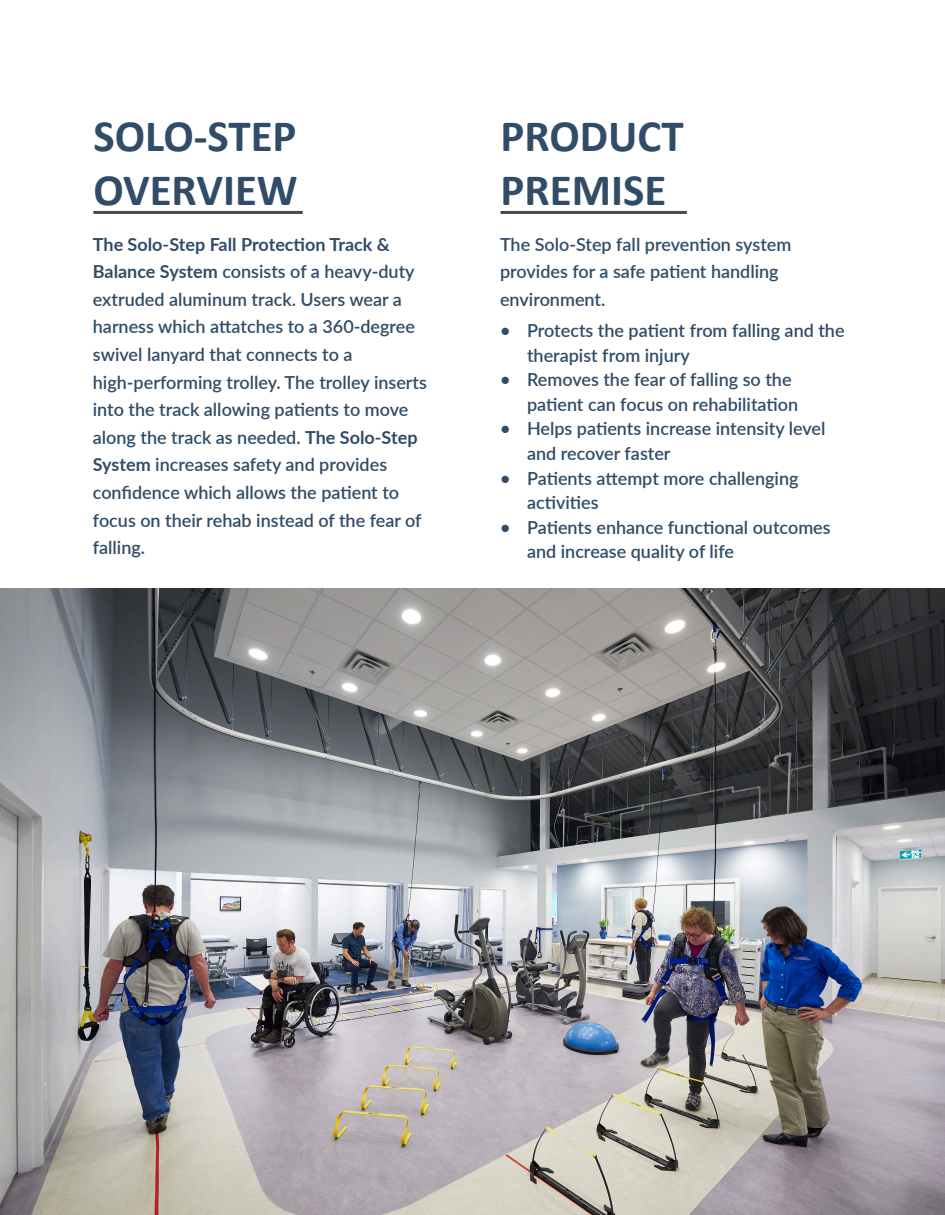
<style>
.page{position:relative;width:945px;height:1215px;background:#fff}
.page>*{position:absolute;margin:0;border:0;box-sizing:border-box;transform-origin:0 0}
.t1{font:700 45px "Calibri";color:#314c66}
.t2{font:600 18px/27.6px "Lato";color:#314c66}
.t3{font:700 18px "Lato";color:#314c66}
.s1{font-weight:700}
</style>
<div class="page">
<hr style="left:501px;top:211px;width:186px;height:3px;background:#48484b">
<hr style="left:93px;top:211px;width:210px;height:3px;background:#48484b">
<img style="left:0;top:588px;width:945px;height:627px">
<p class="t1" style="left:93px;top:104px;width:205px">SOLO-STEP</p>
<p class="t1" style="left:93px;top:158px;width:206px">OVERVIEW</p>
<p class="t3" style="left:93px;top:231px;width:299px">The Solo-Step Fall Protection Track &amp;</p>
<p class="t2" style="left:93px;top:257px;width:323px"><span class="s1">Balance System</span> consists of a heavy-duty extruded aluminum track. Users wear a</p>
<p class="t2" style="left:93px;top:312px;width:324px">harness which attatches to a 360-degree swivel lanyard that connects to a</p>
<p class="t2" style="left:93px;top:368px;width:336px">high-performing trolley. The trolley inserts into the track allowing patients to move along the track as needed. <span class="s1">The Solo-Step System</span> increases safety and provides</p>
<p class="t2" style="left:93px;top:478px;width:330px">confidence which allows the patient to focus on their rehab instead of the fear of falling.</p>
<p class="t1" style="left:501px;top:104px;width:185px">PRODUCT</p>
<p class="t1" style="left:501px;top:158px;width:167px">PREMISE</p>
<p class="t2" style="left:500px;top:230px;width:293px">The Solo-Step fall prevention system</p>
<p class="t2" style="left:500px;top:257px;width:280px">provides for a safe patient handling</p>
<p class="t2" style="left:500px;top:285px;width:107px">environment.</p>
<p class="t2" style="left:527px;top:317px;width:319px;line-height:24.6px;text-indent:-27px">• Protects the patient from falling and the therapist from injury</p>
<p class="t2" style="left:527px;top:367px;width:273px;line-height:24.6px;text-indent:-27px">• Removes the fear of falling so the patient can focus on rehabilitation</p>
<p class="t2" style="left:527px;top:416px;width:300px;line-height:24.6px;text-indent:-27px">• Helps patients increase intensity level and recover faster</p>
<p class="t2" style="left:527px;top:465px;width:273px;line-height:24.6px;text-indent:-27px">• Patients attempt more challenging activities</p>
<p class="t2" style="left:527px;top:514px;width:305px;line-height:24.6px;text-indent:-27px">• Patients enhance functional outcomes and increase quality of life</p>
</div>
